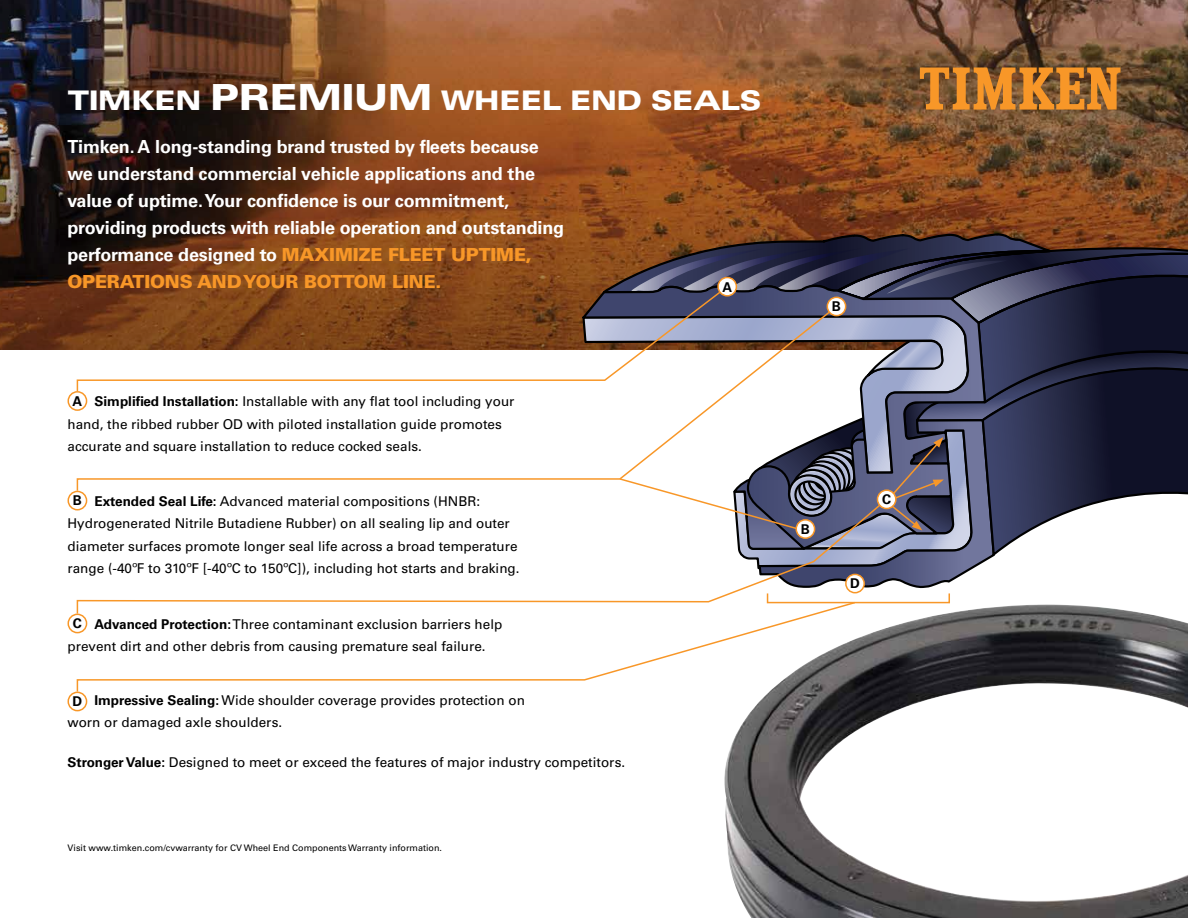
<style>
.page{position:relative;width:1188px;height:918px;background:#fff}
.page>*{position:absolute;margin:0;border:0;box-sizing:border-box;transform-origin:0 0}
.t1{font:900 expanded 27px "Univers LT Std";letter-spacing:-.03em;color:#fff}
.t2{font:700 18px/27px "Univers LT Std";letter-spacing:-.01em;color:#fff}
.t3{font:13.5px/22.5px "Univers LT Std";color:#000}
.t4{font:700 13.5px "Univers LT Std";color:#000}
.t5{font:9px "Univers LT Std";color:#000}
.s1{font-size:36px}
.s2{font-weight:900;color:#f89728}
.s3{font-weight:700}
</style>
<div class="page">
<img style="left:724px;top:605px;width:464px;height:313px">
<img style="left:0;top:0;width:1188px;height:349px">
<div style="left:67px;top:614px;width:20px;height:19px;border:2px solid #f89728;border-radius:50%"></div>
<div style="left:67px;top:491px;width:20px;height:20px;border:2px solid #f89728;border-radius:50%"></div>
<svg style="left:920px;top:67px;width:201px;height:43px;background:#bb772b"></svg>
<div style="left:67px;top:391px;width:20px;height:20px;border:2px solid #f89728;border-radius:50%"></div>
<div style="left:67px;top:692px;width:20px;height:19px;border:2px solid #f89728;border-radius:50%"></div>
<svg style="left:76px;top:285px;width:526px;height:19px;background:#7d4319"></svg>
<svg style="left:76px;top:615px;width:781px;height:78px"></svg>
<svg style="left:76px;top:304px;width:526px;height:188px"></svg>
<svg style="left:76px;top:497px;width:813px;height:118px"></svg>
<svg style="left:846px;top:574px;width:18px;height:19px"></svg>
<div style="left:845px;top:574px;width:20px;height:19px;border:2px solid #f89728;border-radius:50%"></div>
<svg style="left:602px;top:233px;width:586px;height:355px"></svg>
<div style="left:877px;top:490px;width:19px;height:19px;background:#fff;border-radius:50%"></div>
<div style="left:877px;top:489px;width:20px;height:20px;border:2px solid #f89728;border-radius:50%"></div>
<div style="left:767px;top:593px;width:183px;height:10px;border:2px solid #f89728"></div>
<h1 class="t1" style="left:68px;top:84px;width:695px">TIMKEN <span class="s1">PREMIUM</span> WHEEL END SEALS</h1>
<p class="t2" style="left:68px;top:133px;width:498px">Timken. A long-standing brand trusted by fleets because we understand commercial vehicle applications and the value of uptime. Your confidence is our commitment, providing products with reliable operation and outstanding performance designed to <span class="s2">MAXIMIZE FLEET UPTIME, OPERATIONS AND YOUR BOTTOM LINE.</span></p>
<p class="t4" style="left:73px;top:393px;width:11px">A</p>
<p class="t3" style="left:68px;top:390px;width:449px;text-indent:27px"><span class="s3">Simplified Installation:</span> Installable with any flat tool including your hand, the ribbed rubber OD with piloted installation guide promotes accurate and square installation to reduce cocked seals.</p>
<p class="t3" style="left:68px;top:490px;width:454px;text-indent:27px"><span class="s3">Extended Seal Life:</span> Advanced material compositions (HNBR:<br>Hydrogenerated Nitrile Butadiene Rubber) on all sealing lip and outer diameter surfaces promote longer seal life across a broad temperature range (-40ºF to 310ºF [-40ºC to 150ºC]), including hot starts and braking.</p>
<p class="t4" style="left:73px;top:493px;width:11px">B</p>
<p class="t4" style="left:73px;top:616px;width:11px">C</p>
<p class="t3" style="left:68px;top:613px;width:436px;text-indent:27px"><span class="s3">Advanced Protection:</span> Three contaminant exclusion barriers help prevent dirt and other debris from causing premature seal failure.</p>
<p class="t3" style="left:68px;top:689px;width:459px;text-indent:27px"><span class="s3">Impressive Sealing:</span> Wide shoulder coverage provides protection on worn or damaged axle shoulders.</p>
<p class="t4" style="left:73px;top:694px;width:11px">D</p>
<p class="t3" style="left:67px;top:751px;width:559px"><span class="s3">Stronger Value:</span> Designed to meet or exceed the features of major industry competitors.</p>
<p class="t5" style="left:68px;top:842px;width:376px">Visit www.timken.com/cvwarranty for CV Wheel End Components Warranty information.</p>
<p class="t4" style="left:722px;top:279px;width:11px">A</p>
<p class="t4" style="left:832px;top:299px;width:11px">B</p>
<p class="t4" style="left:801px;top:521px;width:11px">B</p>
<p class="t4" style="left:882px;top:492px;width:11px">C</p>
<p class="t4" style="left:850px;top:576px;width:11px">D</p>
</div>
